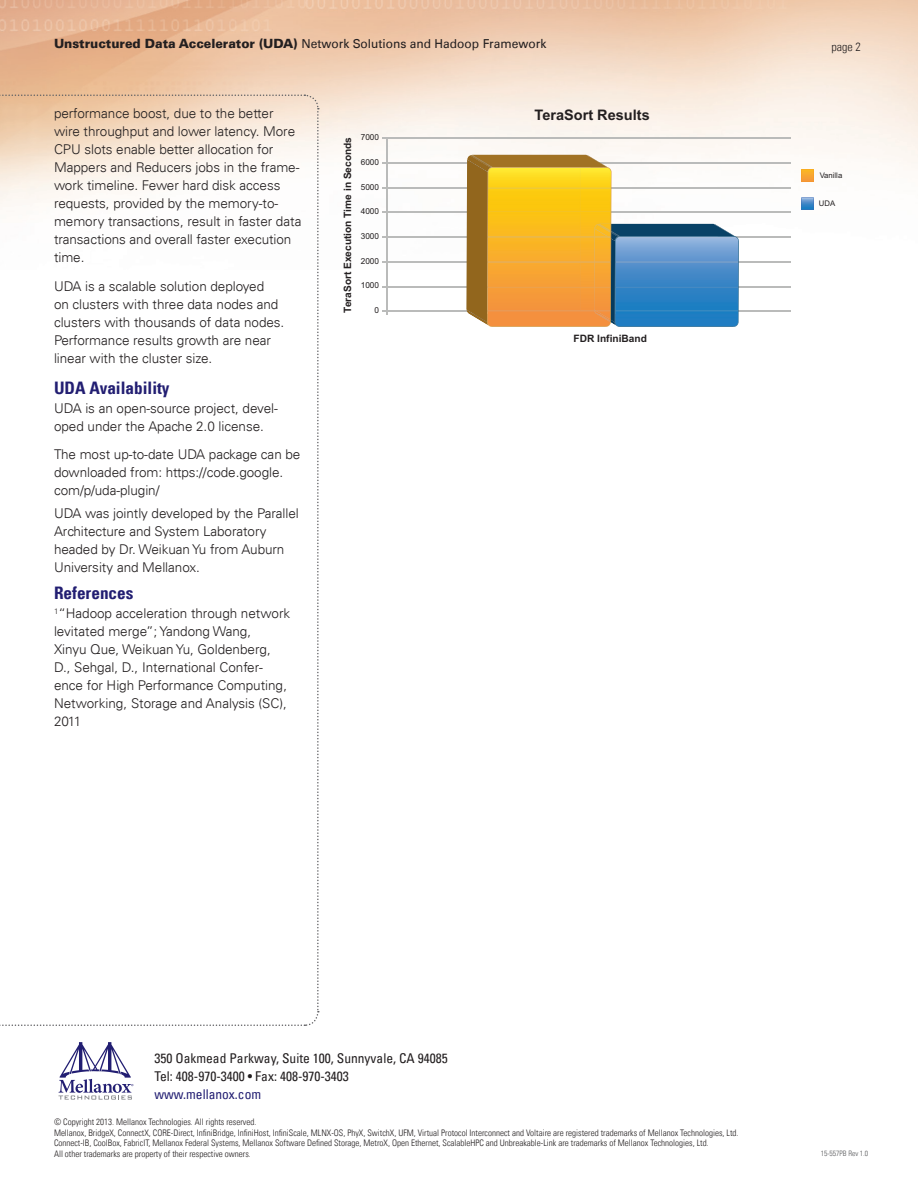
<style>
.page{position:relative;width:918px;height:1188px;background:#fff}
.page>*{position:absolute;margin:0;border:0;box-sizing:border-box;transform-origin:0 0}
._02_Body_Heading1{font:700 condensed 17.25px "Univers LT";color:#221e72}
.t1{font:700 14.55px "Arial";color:#231f20}
._02_Body_Text{font:300 13.5px/18px "Univers LT";letter-spacing:-.005em;color:#231f20}
._02_Body_Copy_-_inde{font:300 13.5px/18px "Univers LT";letter-spacing:-.005em;color:#231f20}
.t2{font:condensed 13.5px/18px "Univers LT";color:#231f20}
.t3{font:condensed 13.5px "Univers LT";color:#221e72}
.t4{font:12.3px "Univers LT";color:#231f20}
._03_Page_No{font:300 condensed 12px "Univers LT";color:#231f20}
.t5{font:700 10.2px "Arial";color:#231f20}
.t6{font:300 condensed 9px/10.5px "Univers LT";color:#231f20}
.t7{font:8.25px "Arial";color:#231f20}
.t8{font:7.8px "Arial";color:#231f20}
.t9{font:300 condensed 7.5px "Univers LT";color:#57585a}
.s1{font-weight:900;font-size:12.75px}
</style>
<div class="page">
<svg style="left:59px;top:1042px;width:74px;height:58px"></svg>
<img style="left:0;top:0;width:918px;height:270px">
<svg style="left:0;top:94px;width:319px;height:932px"></svg>
<hr style="left:382px;top:138px;width:408px;height:1px;background:#babbba">
<hr style="left:382px;top:162px;width:408px;height:2px;background:#babbba">
<hr style="left:382px;top:187px;width:408px;height:1px;background:#babbba">
<hr style="left:382px;top:212px;width:408px;height:1px;background:#babbba">
<hr style="left:382px;top:237px;width:408px;height:1px;background:#babbba">
<hr style="left:382px;top:261px;width:408px;height:1px;background:#babbba">
<hr style="left:382px;top:286px;width:408px;height:1px;background:#babbba">
<hr style="left:382px;top:311px;width:408px;height:1px;background:#babbba">
<hr style="left:387px;top:138px;width:1px;height:177px;background:#babbba">
<svg style="left:802px;top:198px;width:12px;height:12px"></svg>
<svg style="left:802px;top:169px;width:12px;height:13px"></svg>
<svg style="left:466px;top:155px;width:273px;height:172px"></svg>
<p class="t4" style="left:54px;top:36px;width:494px"><span class="s1">Unstructured Data Accelerator (UDA)</span> Network Solutions and Hadoop Framework</p>
<p class="_03_Page_No" style="left:831px;top:39px;width:31px">page 2</p>
<p class="_02_Body_Text" style="left:54px;top:104px;width:249px">performance boost, due to the better wire throughput and lower latency. More CPU slots enable better allocation for Mappers and Reducers jobs in the frame&shy;work timeline. Fewer hard disk access requests, provided by the memory-to&shy;memory transactions, result in faster data transactions and overall faster execution time.</p>
<p class="_02_Body_Text" style="left:54px;top:277px;width:232px">UDA is a scalable solution deployed<br>on clusters with three data nodes and clusters with thousands of data nodes.<br>Performance results growth are near linear with the cluster size.</p>
<p class="_02_Body_Heading1" style="left:54px;top:377px;width:117px">UDA Availability</p>
<p class="_02_Body_Text" style="left:54px;top:399px;width:225px">UDA is an open-source project, devel&shy;oped under the Apache 2.0 license.</p>
<p class="_02_Body_Copy_-_inde" style="left:54px;top:445px;width:248px">The most up-to-date UDA package can be downloaded from: https://code.google. com/p/uda-plugin/</p>
<p class="_02_Body_Copy_-_inde" style="left:54px;top:504px;width:246px">UDA was jointly developed by the Parallel Architecture and System Laboratory headed by Dr. Weikuan Yu from Auburn University and Mellanox.</p>
<p class="_02_Body_Heading1" style="left:54px;top:582px;width:81px">References</p>
<p class="_02_Body_Text" style="left:54px;top:604px;width:238px"><sup>1</sup>“Hadoop acceleration through network levitated merge”; Yandong Wang,<br>Xinyu Que, Weikuan Yu, Goldenberg,<br>D., Sehgal, D., International Confer&shy;ence for High Performance Computing,<br>Networking, Storage and Analysis (SC),<br>2011</p>
<p class="t5" style="left:341px;top:313px;width:177px;rotate:-90deg">TeraSort Execution Time in Seconds</p>
<p class="t7" style="left:361px;top:132px;width:20px">7000</p>
<p class="t7" style="left:361px;top:157px;width:20px">6000</p>
<p class="t7" style="left:361px;top:181px;width:20px">5000</p>
<p class="t7" style="left:361px;top:206px;width:20px">4000</p>
<p class="t7" style="left:361px;top:231px;width:20px">3000</p>
<p class="t7" style="left:361px;top:255px;width:20px">2000</p>
<p class="t7" style="left:361px;top:280px;width:20px">1000</p>
<p class="t7" style="left:375px;top:304px;width:6px">0</p>
<p class="t1" style="left:535px;top:105px;width:117px">TeraSort Results</p>
<p class="t5" style="left:574px;top:332px;width:75px">FDR InfiniBand</p>
<p class="t8" style="left:820px;top:170px;width:24px">Vanilla</p>
<p class="t8" style="left:819px;top:198px;width:18px">UDA</p>
<p class="t2" style="left:154px;top:1049px;width:295px">350 Oakmead Parkway, Suite 100, Sunnyvale, CA 94085<br>Tel: 408-970-3400 • Fax: 408-970-3403</p>
<p class="t3" style="left:154px;top:1085px;width:108px">www.mellanox.com</p>
<p class="t6" style="left:54px;top:1117px;width:686px">© Copyright 2013. Mellanox Technologies. All rights reserved.<br>Mellanox, BridgeX, ConnectX, CORE-Direct, InfiniBridge, InfiniHost, InfiniScale, MLNX-OS, PhyX, SwitchX, UFM, Virtual Protocol Interconnect and Voltaire are registered trademarks of Mellanox Technologies, Ltd.<br>Connect-IB, CoolBox, FabricIT, Mellanox Federal Systems, Mellanox Software Defined Storage, MetroX, Open Ethernet, ScalableHPC and Unbreakable-Link are trademarks of Mellanox Technologies, Ltd.<br>All other trademarks are property of their respective owners.</p>
<p class="t9" style="left:821px;top:1149px;width:49px">15-557PB Rev 1.0</p>
</div>
